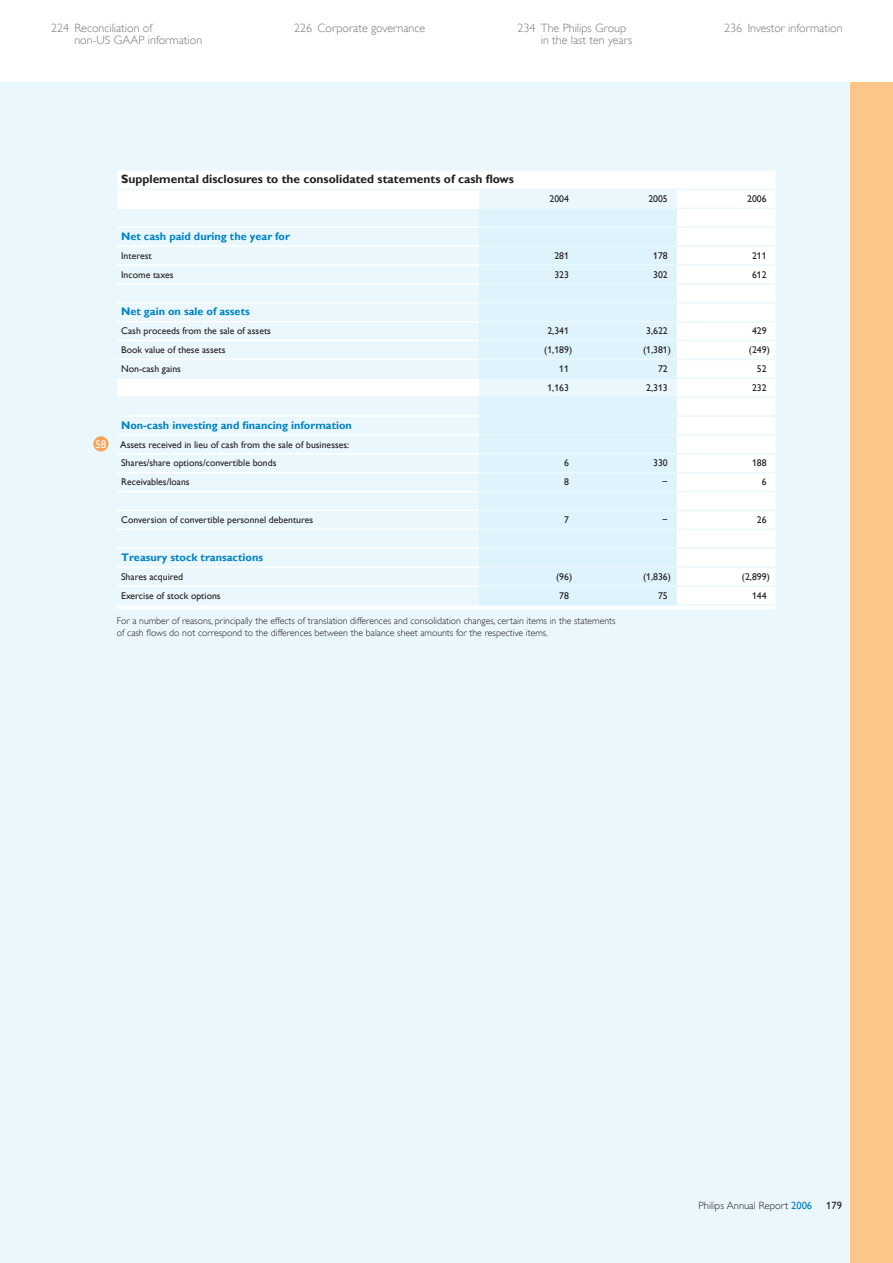
<style>
.page{position:relative;width:893px;height:1263px;background:#fff}
.page>*{position:absolute;margin:0;border:0;box-sizing:border-box;transform-origin:0 0}
.t1{font:12px/12px "Gill Sans Alt One WGL Light";color:#76787b}
.t2{font:700 12px "Gill Sans Alt One WGL";color:#231f20}
.t3{font:700 10.95px "Gill Sans Alt One WGL";color:#0082c5}
.t4{font:10.95px "Gill Sans Alt One WGL";color:#fff}
.t5{font:10.5px "Gill Sans Alt One WGL Light";color:#231f20}
.t6{font:10.5px "Gill Sans Alt One WGL";color:#231f20}
.t7{font:9.75px/18.9px "Gill Sans Alt One WGL";color:#231f20}
.t8{font:9.75px/12.6px "Gill Sans Alt One WGL Light";color:#231f20}
.s1{font-family:"Gill Sans Alt One WGL";color:#0082c5}
</style>
<div class="page">
<div style="left:0;top:82px;width:893px;height:1181px;background:#eaf7fd"></div>
<div style="left:850px;top:82px;width:43px;height:1181px;background:#fdc689"></div>
<svg style="left:117px;top:171px;width:659px;height:438px"></svg>
<div style="left:479px;top:398px;width:198px;height:206px;background:#dff3fc"></div>
<hr style="left:470px;top:189px;width:306px;height:1px;background:#eaf7fd">
<hr style="left:117px;top:189px;width:353px;height:1px;background:#eaf7fd">
<hr style="left:479px;top:208px;width:288px;height:1px;background:#eaf7fd">
<hr style="left:117px;top:226px;width:353px;height:2px;background:#fff">
<hr style="left:479px;top:226px;width:288px;height:2px;background:#eaf7fd">
<svg style="left:767px;top:226px;width:9px;height:2px"></svg>
<hr style="left:117px;top:245px;width:353px;height:2px;background:#fff">
<hr style="left:479px;top:245px;width:288px;height:2px;background:#eaf7fd">
<svg style="left:767px;top:245px;width:9px;height:2px"></svg>
<hr style="left:117px;top:264px;width:353px;height:2px;background:#fff">
<hr style="left:479px;top:264px;width:288px;height:2px;background:#eaf7fd">
<svg style="left:767px;top:264px;width:9px;height:2px"></svg>
<hr style="left:117px;top:283px;width:353px;height:2px;background:#fff">
<hr style="left:479px;top:283px;width:288px;height:2px;background:#eaf7fd">
<svg style="left:767px;top:283px;width:9px;height:2px"></svg>
<hr style="left:117px;top:302px;width:353px;height:1px;background:#fff">
<hr style="left:479px;top:302px;width:288px;height:1px;background:#eaf7fd">
<hr style="left:117px;top:321px;width:353px;height:1px;background:#fff">
<hr style="left:479px;top:321px;width:288px;height:1px;background:#eaf7fd">
<hr style="left:117px;top:340px;width:353px;height:1px;background:#fff">
<hr style="left:479px;top:340px;width:288px;height:1px;background:#eaf7fd">
<hr style="left:117px;top:359px;width:353px;height:1px;background:#fff">
<hr style="left:479px;top:359px;width:297px;height:1px;background:#eaf7fd">
<hr style="left:117px;top:377px;width:362px;height:2px;background:#eaf7fd">
<hr style="left:677px;top:377px;width:99px;height:2px;background:#eaf7fd">
<hr style="left:117px;top:396px;width:362px;height:2px;background:#eaf7fd">
<hr style="left:677px;top:396px;width:90px;height:2px;background:#eaf7fd">
<svg style="left:767px;top:396px;width:9px;height:2px"></svg>
<hr style="left:117px;top:415px;width:353px;height:2px;background:#fff">
<svg style="left:470px;top:415px;width:9px;height:2px"></svg>
<hr style="left:479px;top:415px;width:288px;height:2px;background:#eaf7fd">
<svg style="left:767px;top:415px;width:9px;height:2px"></svg>
<hr style="left:117px;top:434px;width:353px;height:2px;background:#fff">
<svg style="left:470px;top:434px;width:9px;height:2px"></svg>
<hr style="left:479px;top:434px;width:288px;height:2px;background:#eaf7fd">
<svg style="left:767px;top:434px;width:9px;height:2px"></svg>
<hr style="left:117px;top:453px;width:353px;height:2px;background:#fff">
<svg style="left:470px;top:453px;width:9px;height:2px"></svg>
<hr style="left:479px;top:453px;width:288px;height:2px;background:#eaf7fd">
<svg style="left:767px;top:453px;width:9px;height:2px"></svg>
<hr style="left:117px;top:472px;width:353px;height:1px;background:#fff">
<hr style="left:479px;top:472px;width:288px;height:1px;background:#eaf7fd">
<hr style="left:117px;top:491px;width:353px;height:1px;background:#fff">
<hr style="left:479px;top:491px;width:288px;height:1px;background:#eaf7fd">
<hr style="left:117px;top:510px;width:353px;height:1px;background:#fff">
<hr style="left:479px;top:510px;width:288px;height:1px;background:#eaf7fd">
<hr style="left:117px;top:529px;width:353px;height:1px;background:#fff">
<hr style="left:479px;top:529px;width:288px;height:1px;background:#eaf7fd">
<hr style="left:117px;top:547px;width:353px;height:2px;background:#fff">
<svg style="left:470px;top:547px;width:9px;height:2px"></svg>
<hr style="left:479px;top:547px;width:288px;height:2px;background:#eaf7fd">
<svg style="left:767px;top:547px;width:9px;height:2px"></svg>
<hr style="left:117px;top:566px;width:353px;height:2px;background:#fff">
<svg style="left:470px;top:566px;width:9px;height:2px"></svg>
<hr style="left:479px;top:566px;width:288px;height:2px;background:#eaf7fd">
<svg style="left:767px;top:566px;width:9px;height:2px"></svg>
<hr style="left:117px;top:585px;width:353px;height:2px;background:#fff">
<svg style="left:470px;top:585px;width:9px;height:2px"></svg>
<hr style="left:677px;top:585px;width:99px;height:2px;background:#eaf7fd">
<hr style="left:117px;top:604px;width:362px;height:2px;background:#eaf7fd">
<hr style="left:677px;top:604px;width:90px;height:2px;background:#eaf7fd">
<svg style="left:767px;top:604px;width:9px;height:2px"></svg>
<hr style="left:117px;top:208px;width:353px;height:1px;background:#fff">
<svg style="left:470px;top:190px;width:207px;height:208px"></svg>
<hr style="left:479px;top:585px;width:189px;height:2px;background:#eaf7fd">
<svg style="left:668px;top:585px;width:9px;height:2px"></svg>
<hr style="left:479px;top:604px;width:189px;height:2px;background:#dff3fc">
<svg style="left:668px;top:604px;width:9px;height:2px"></svg>
<div style="left:93px;top:436px;width:15px;height:15px;background:#f8a35c;border-radius:50%"></div>
<p class="t1" style="left:51px;top:22px;width:103px">224 Reconciliation of</p>
<p class="t1" style="left:294px;top:22px;width:133px">226 Corporate governance</p>
<p class="t1" style="left:74px;top:34px;width:129px">non-US GAAP information</p>
<p class="t1" style="left:541px;top:22px;width:93px;text-indent:-23px">234 The Philips Group in the last ten years</p>
<p class="t1" style="left:724px;top:22px;width:120px">236 Investor information</p>
<p class="t2" style="left:121px;top:172px;width:394px">Supplemental disclosures to the consolidated statements of cash flows</p>
<p class="t7" style="left:550px;top:189px;width:21px">2004</p>
<p class="t7" style="left:648px;top:189px;width:21px">2005</p>
<p class="t7" style="left:747px;top:189px;width:21px">2006</p>
<p class="t4" style="left:95px;top:437px;width:12px">58</p>
<p class="t3" style="left:121px;top:230px;width:170px">Net cash paid during the year for</p>
<p class="t7" style="left:121px;top:246px;width:32px">Interest</p>
<p class="t7" style="left:554px;top:246px;width:16px">281</p>
<p class="t7" style="left:653px;top:246px;width:16px">178</p>
<p class="t7" style="left:752px;top:246px;width:16px">211</p>
<p class="t7" style="left:121px;top:265px;width:54px">Income taxes</p>
<p class="t7" style="left:554px;top:265px;width:16px">323</p>
<p class="t7" style="left:653px;top:265px;width:16px">302</p>
<p class="t7" style="left:752px;top:265px;width:16px">612</p>
<p class="t3" style="left:121px;top:305px;width:130px">Net gain on sale of assets</p>
<p class="t7" style="left:121px;top:321px;width:151px">Cash proceeds from the sale of assets</p>
<p class="t7" style="left:547px;top:321px;width:23px">2,341</p>
<p class="t7" style="left:646px;top:321px;width:23px">3,622</p>
<p class="t7" style="left:752px;top:321px;width:16px">429</p>
<p class="t7" style="left:121px;top:340px;width:106px">Book value of these assets</p>
<p class="t7" style="left:544px;top:340px;width:29px">(1,189 )</p>
<p class="t7" style="left:643px;top:340px;width:29px">(1,381 )</p>
<p class="t7" style="left:749px;top:340px;width:22px">(249 )</p>
<p class="t7" style="left:121px;top:359px;width:61px">Non-cash gains</p>
<p class="t7" style="left:559px;top:359px;width:11px">11</p>
<p class="t7" style="left:658px;top:359px;width:11px">72</p>
<p class="t7" style="left:757px;top:359px;width:11px">52</p>
<p class="t7" style="left:547px;top:378px;width:23px">1,163</p>
<p class="t7" style="left:646px;top:378px;width:23px">2,313</p>
<p class="t7" style="left:752px;top:378px;width:16px">232</p>
<p class="t3" style="left:121px;top:418px;width:232px">Non-cash investing and financing information</p>
<p class="t7" style="left:120px;top:435px;width:231px">Assets received in lieu of cash from the sale of businesses:<br>Shares/share options/convertible bonds</p>
<p class="t7" style="left:564px;top:453px;width:6px">6</p>
<p class="t7" style="left:653px;top:453px;width:16px">330</p>
<p class="t7" style="left:752px;top:453px;width:16px">188</p>
<p class="t7" style="left:121px;top:472px;width:70px">Receivables/loans</p>
<p class="t7" style="left:564px;top:472px;width:6px">8</p>
<p class="t7" style="left:662px;top:472px;width:7px">−</p>
<p class="t7" style="left:762px;top:472px;width:6px">6</p>
<p class="t7" style="left:121px;top:510px;width:194px">Conversion of convertible personnel debentures</p>
<p class="t7" style="left:564px;top:510px;width:6px">7</p>
<p class="t7" style="left:662px;top:510px;width:7px">−</p>
<p class="t7" style="left:757px;top:510px;width:11px">26</p>
<p class="t3" style="left:121px;top:551px;width:143px">Treasury stock transactions</p>
<p class="t7" style="left:121px;top:567px;width:63px">Shares acquired</p>
<p class="t7" style="left:556px;top:567px;width:18px">(96 )</p>
<p class="t7" style="left:643px;top:567px;width:29px">(1,836 )</p>
<p class="t7" style="left:742px;top:567px;width:29px">(2,899 )</p>
<p class="t7" style="left:121px;top:586px;width:101px">Exercise of stock options</p>
<p class="t7" style="left:559px;top:586px;width:11px">78</p>
<p class="t7" style="left:658px;top:586px;width:11px">75</p>
<p class="t7" style="left:752px;top:586px;width:16px">144</p>
<p class="t8" style="left:117px;top:614px;width:500px">For a number of reasons, principally the effects of translation differences and consolidation changes, certain items in the statements of cash flows do not correspond to the differences between the balance sheet amounts for the respective items.</p>
<p class="t5" style="left:698px;top:1199px;width:115px">Philips Annual Report <span class="s1">2006</span></p>
<p class="t6" style="left:826px;top:1199px;width:17px">179</p>
</div>
